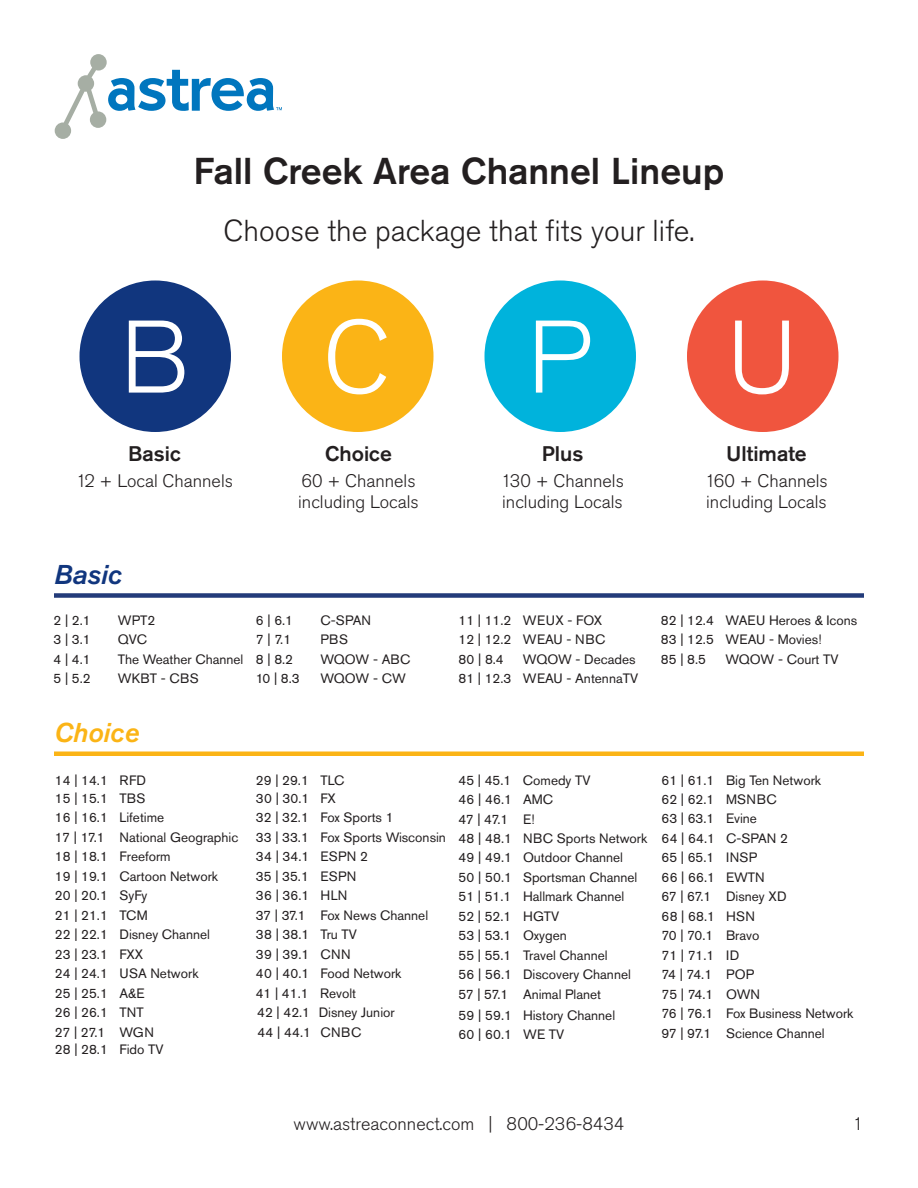
<style>
.page{position:relative;width:918px;height:1188px;background:#fff}
.page>*{position:absolute;margin:0;border:0;box-sizing:border-box;transform-origin:0 0}
.t1{font:300 102px "Akzidenz Grotesk Std";color:#fff}
.t2{font:500 37.05px "Akzidenz Grotesk Std";color:#231f20}
.t3{font:300 30px "Akzidenz Grotesk Std";color:#231f20}
.t4{font:italic 500 27px "Akzidenz Grotesk Std";color:#fbb416}
.t5{font:italic 500 27px "Akzidenz Grotesk Std";color:#11367e}
.t6{font:500 21px "Akzidenz Grotesk Std";color:#231f20}
.t7{font:300 18px/21.6px "Akzidenz Grotesk Std";color:#231f20}
.t8{font:13.5px/19.5px "Akzidenz Grotesk Std";color:#231f20}
</style>
<div class="page">
<svg style="left:55px;top:54px;width:227px;height:85px"></svg>
<div style="left:54px;top:593px;width:810px;height:5px;background:#233b7a"></div>
<hr style="left:54px;top:752px;width:810px;height:4px;background:#fbb416">
<div style="left:282px;top:280px;width:152px;height:152px;background:#fbb416;border-radius:50%"></div>
<div style="left:80px;top:280px;width:151px;height:152px;background:#11367e;border-radius:50%"></div>
<div style="left:484px;top:280px;width:152px;height:152px;background:#00b3dc;border-radius:50%"></div>
<div style="left:687px;top:280px;width:151px;height:152px;background:#f0553e;border-radius:50%"></div>
<h2 class="t2" style="left:194px;top:148px;width:532px">Fall Creek Area Channel Lineup</h2>
<h3 class="t3" style="left:224px;top:213px;width:472px">Choose the package that fits your life.</h3>
<h1 class="t1" style="left:121px;top:300px;width:70px">B</h1>
<h1 class="t1" style="left:323px;top:300px;width:70px">C</h1>
<h1 class="t1" style="left:528px;top:300px;width:65px">P</h1>
<h1 class="t1" style="left:727px;top:300px;width:72px">U</h1>
<h3 class="t6" style="left:128px;top:441px;width:54px">Basic</h3>
<h3 class="t7" style="left:76px;top:470px;width:158px">12 + Local Channels</h3>
<h3 class="t6" style="left:325px;top:441px;width:68px">Choice</h3>
<h3 class="t7" style="left:298px;top:470px;width:122px">60 + Channels including Locals</h3>
<h3 class="t6" style="left:542px;top:441px;width:43px">Plus</h3>
<h3 class="t7" style="left:501px;top:470px;width:124px">130 + Channels including Locals</h3>
<h3 class="t6" style="left:726px;top:441px;width:82px">Ultimate</h3>
<h3 class="t7" style="left:705px;top:470px;width:124px">160 + Channels including Locals</h3>
<h3 class="t5" style="left:54px;top:559px;width:69px">Basic</h3>
<p class="t8" style="left:118px;top:610px;width:127px">WPT2<br>QVC<br>The Weather Channel</p>
<p class="t8" style="left:53px;top:610px;width:39px;text-align:justify">2 | 2.1<br>3 | 3.1<br>4 | 4.1<br>5 | 5.2</p>
<p class="t8" style="left:118px;top:669px;width:82px">WKBT - CBS</p>
<p class="t8" style="left:256px;top:610px;width:45px">6 | 6.1<br>7 | 7.1<br>8 | 8.2<br>10 | 8.3</p>
<p class="t8" style="left:320px;top:610px;width:92px">C-SPAN<br>PBS<br>WQOW - ABC</p>
<p class="t8" style="left:320px;top:669px;width:87px">WQOW - CW</p>
<p class="t8" style="left:458px;top:610px;width:181px">11 | 11.2<br>12 | 12.2<br>80 | 8.4<br>81 | 12.3 WEAU - AntennaTV</p>
<p class="t8" style="left:661px;top:610px;width:198px">82 | 12.4 WAEU Heroes &amp; Icons<br>83 | 12.5 WEAU - Movies!<br>85 | 8.5</p>
<p class="t8" style="left:523px;top:610px;width:114px">WEUX - FOX<br>WEAU - NBC<br>WQOW - Decades</p>
<p class="t8" style="left:725px;top:649px;width:115px">WQOW - Court TV</p>
<h3 class="t4" style="left:54px;top:718px;width:86px">Choice</h3>
<p class="t8" style="left:55px;top:771px;width:93px;line-height:18px">14 | 14.1 RFD<br>15 | 15.1 TBS</p>
<p class="t8" style="left:55px;top:808px;width:185px">16 | 16.1 Lifetime<br>17 | 17.1 National Geographic<br>18 | 18.1 Freeform<br>19 | 19.1 Cartoon Network<br>20 | 20.1 SyFy<br>21 | 21.1 TCM<br>22 | 22.1 Disney Channel<br>23 | 23.1 FXX<br>24 | 24.1 USA Network<br>25 | 25.1 A&amp;E<br>26 | 26.1 TNT<br>27 | 27.1 WGN</p>
<p class="t8" style="left:55px;top:1040px;width:110px">28 | 28.1 Fido TV</p>
<p class="t8" style="left:256px;top:771px;width:90px;line-height:18px">29 | 29.1 TLC<br>30 | 30.1 FX</p>
<p class="t8" style="left:256px;top:808px;width:191px">32 | 32.1 Fox Sports 1<br>33 | 33.1 Fox Sports Wisconsin<br>34 | 34.1 ESPN 2<br>35 | 35.1 ESPN<br>36 | 36.1 HLN<br>37 | 37.1 Fox News Channel<br>38 | 38.1 Tru TV<br>39 | 39.1 CNN<br>40 | 40.1 Food Network</p>
<p class="t8" style="left:257px;top:1002px;width:139px">42 | 42.1 Disney Junior<br>44 | 44.1 CNBC</p>
<p class="t8" style="left:256px;top:983px;width:102px">41 | 41.1 Revolt</p>
<p class="t8" style="left:458px;top:770px;width:134px">45 | 45.1 Comedy TV</p>
<p class="t8" style="left:662px;top:770px;width:161px">61 | 61.1 Big Ten Network</p>
<p class="t8" style="left:458px;top:789px;width:190px">46 | 46.1 AMC<br>47 | 47.1 E!<br>48 | 48.1 NBC Sports Network<br>49 | 49.1 Outdoor Channel<br>50 | 50.1 Sportsman Channel<br>51 | 51.1 Hallmark Channel<br>52 | 52.1 HGTV<br>53 | 53.1 Oxygen<br>55 | 55.1 Travel Channel<br>56 | 56.1 Discovery Channel<br>57 | 57.1 Animal Planet</p>
<p class="t8" style="left:458px;top:1005px;width:158px">59 | 59.1 History Channel<br>60 | 60.1 WE TV</p>
<p class="t8" style="left:662px;top:789px;width:193px">62 | 62.1 MSNBC<br>63 | 63.1 Evine<br>64 | 64.1 C-SPAN 2<br>65 | 65.1 INSP<br>66 | 66.1 EWTN<br>67 | 67.1 Disney XD<br>68 | 68.1 HSN<br>70 | 70.1 Bravo<br>71 | 71.1 ID<br>74 | 74.1 POP<br>75 | 74.1 OWN<br>76 | 76.1 Fox Business Network<br>97 | 97.1 Science Channel</p>
<h3 class="t7" style="left:294px;top:1113px;width:332px">www.astreaconnect.com | 800-236-8434</h3>
<h3 class="t7" style="left:853px;top:1113px;width:12px">1</h3>
</div>
